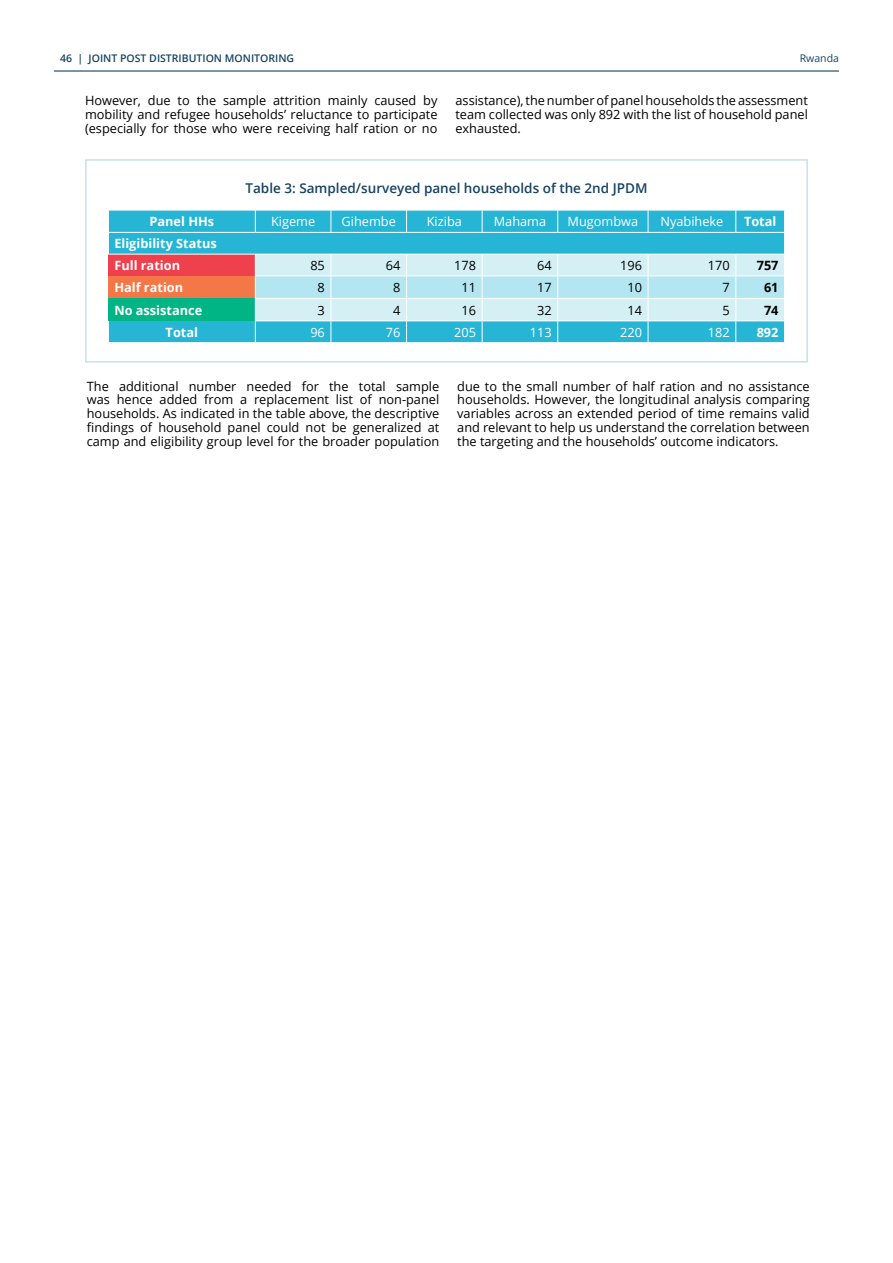
<style>
.page{position:relative;width:893px;height:1263px;background:#fff}
.page>*{position:absolute;margin:0;border:0;box-sizing:border-box;transform-origin:0 0}
.t1{font:600 13.5px "Open Sans";color:#164363}
.t2{font:12.75px/13.8px "Open Sans";color:#000;text-align:justify}
.t3{font:700 12.75px/21.8px "Open Sans";color:#fff}
.t4{font:12.75px "Open Sans";color:#fff}
.t5{font:700 12.75px "Open Sans";color:#000}
.t6{font:600 10.5px "Open Sans";color:#154464}
.t7{font:10.5px "Open Sans";color:#154464}
</style>
<div class="page">
<hr style="left:54px;top:70px;width:785px;height:2px;background:#154464">
<div style="left:109px;top:211px;width:146px;height:131px;background:#26b5d4"></div>
<div style="left:108px;top:254px;width:147px;height:22px;background:#ef404d"></div>
<div style="left:108px;top:276px;width:147px;height:22px;background:#f47847"></div>
<div style="left:108px;top:298px;width:147px;height:23px;background:#00b585"></div>
<svg style="left:108px;top:211px;width:1px;height:43px"></svg>
<hr style="left:109px;top:232px;width:146px;height:1px;background:#fff">
<svg style="left:108px;top:321px;width:1px;height:21px"></svg>
<hr style="left:108px;top:254px;width:147px;height:1px;background:#fff">
<svg style="left:255px;top:211px;width:530px;height:131px;background:#7ed3e4"></svg>
<hr style="left:256px;top:298px;width:75px;height:1px;background:#fff">
<hr style="left:331px;top:298px;width:76px;height:1px;background:#fff">
<hr style="left:407px;top:298px;width:75px;height:1px;background:#fff">
<hr style="left:482px;top:298px;width:76px;height:1px;background:#fff">
<hr style="left:558px;top:298px;width:90px;height:1px;background:#fff">
<hr style="left:648px;top:298px;width:88px;height:1px;background:#fff">
<hr style="left:736px;top:298px;width:48px;height:1px;background:#fff">
<div style="left:85px;top:159px;width:723px;height:204px;border:2px solid #c9e1e5"></div>
<p class="t6" style="left:60px;top:51px;width:235px">46 | JOINT POST DISTRIBUTION MONITORING</p>
<p class="t7" style="left:800px;top:51px;width:41px">Rwanda</p>
<p class="t2" style="left:85px;top:94px;width:354px">However, due to the sample attrition mainly caused by mobility and refugee households’ reluctance to participate (especially for those who were receiving half ration or no</p>
<p class="t2" style="left:455px;top:94px;width:354px">assistance), the number of panel households the assessment team collected was only 892 with the list of household panel exhausted.</p>
<p class="t1" style="left:245px;top:178px;width:403px">Table 3: Sampled/surveyed panel households of the 2nd JPDM</p>
<p class="t3" style="left:150px;top:211px;width:66px">Panel HHs</p>
<p class="t4" style="left:271px;top:213px;width:46px">Kigeme</p>
<p class="t4" style="left:342px;top:213px;width:56px">Gihembe</p>
<p class="t4" style="left:427px;top:213px;width:37px">Kiziba</p>
<p class="t4" style="left:494px;top:213px;width:54px">Mahama</p>
<p class="t4" style="left:568px;top:213px;width:72px">Mugombwa</p>
<p class="t4" style="left:660px;top:213px;width:64px">Nyabiheke</p>
<p class="t3" style="left:744px;top:211px;width:34px">Total</p>
<p class="t3" style="left:114px;top:232px;width:104px">Eligibility Status<br>Full ration</p>
<p class="t2" style="left:310px;top:258px;width:16px">85</p>
<p class="t2" style="left:386px;top:258px;width:16px">64</p>
<p class="t2" style="left:454px;top:258px;width:23px">178</p>
<p class="t2" style="left:537px;top:258px;width:16px">64</p>
<p class="t2" style="left:620px;top:258px;width:23px">196</p>
<p class="t2" style="left:708px;top:258px;width:23px">170</p>
<p class="t5" style="left:757px;top:256px;width:23px">757</p>
<p class="t3" style="left:114px;top:276px;width:70px">Half ration</p>
<p class="t2" style="left:318px;top:280px;width:9px">8</p>
<p class="t2" style="left:393px;top:280px;width:9px">8</p>
<p class="t2" style="left:462px;top:280px;width:16px">11</p>
<p class="t2" style="left:537px;top:280px;width:16px">17</p>
<p class="t2" style="left:627px;top:280px;width:16px">10</p>
<p class="t2" style="left:722px;top:280px;width:9px">7</p>
<p class="t5" style="left:764px;top:278px;width:16px">61</p>
<p class="t3" style="left:114px;top:299px;width:89px">No assistance</p>
<p class="t2" style="left:318px;top:303px;width:9px">3</p>
<p class="t2" style="left:393px;top:303px;width:9px">4</p>
<p class="t2" style="left:462px;top:303px;width:16px">16</p>
<p class="t2" style="left:537px;top:303px;width:16px">32</p>
<p class="t2" style="left:627px;top:303px;width:16px">14</p>
<p class="t2" style="left:722px;top:303px;width:9px">5</p>
<p class="t5" style="left:764px;top:301px;width:16px">74</p>
<p class="t3" style="left:166px;top:321px;width:34px">Total</p>
<p class="t4" style="left:310px;top:323px;width:16px">96</p>
<p class="t4" style="left:386px;top:323px;width:16px">76</p>
<p class="t4" style="left:454px;top:323px;width:23px">205</p>
<p class="t4" style="left:530px;top:323px;width:23px">113</p>
<p class="t4" style="left:620px;top:323px;width:23px">220</p>
<p class="t4" style="left:708px;top:323px;width:23px">182</p>
<p class="t3" style="left:757px;top:321px;width:23px">892</p>
<p class="t2" style="left:87px;top:379px;width:354px">The additional number needed for the total sample was hence added from a replacement list of non-panel households. As indicated in the table above, the descriptive findings of household panel could not be generalized at camp and eligibility group level for the broader population</p>
<p class="t2" style="left:457px;top:379px;width:354px">due to the small number of half ration and no assistance households. However, the longitudinal analysis comparing variables across an extended period of time remains valid and relevant to help us understand the correlation between the targeting and the households’ outcome indicators.</p>
</div>
